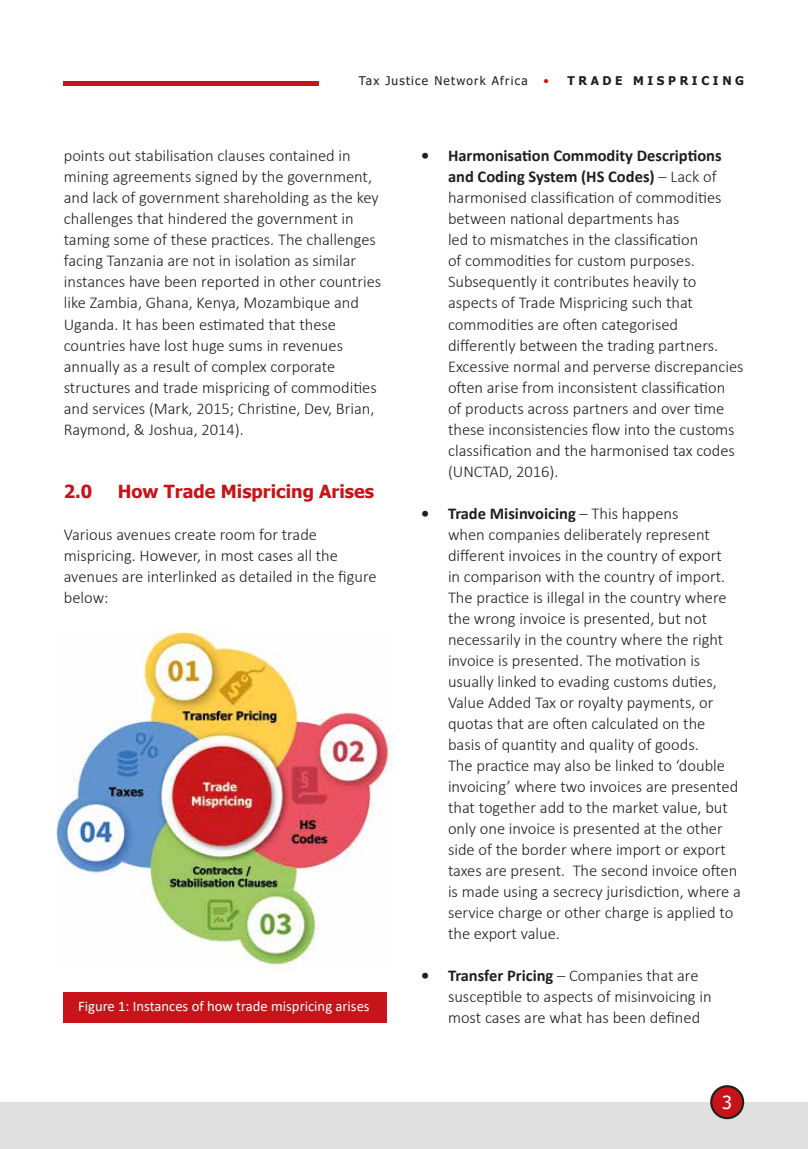
<style>
.page{position:relative;width:808px;height:1149px;background:#fff}
.page>*{position:absolute;margin:0;border:0;box-sizing:border-box;transform-origin:0 0}
.t1{font:700 18px "Tahoma";color:#c7141a}
.t2{font:18px "Tahoma";color:#fff}
.t3{font:300 16.5px/21px "Calibri";color:#1e1f1f}
.t4{font:14.7px "Calibri";color:#fff}
.t5{font:12px "Tahoma";letter-spacing:.1em;color:#1e1f1f}
.t6{font:700 12px "Tahoma";letter-spacing:.3em;color:#1e1f1f}
.s1{font-weight:400;color:#c7141a}
.s2{font-weight:700}
</style>
<div class="page">
<div style="left:0;top:1101px;width:808px;height:47px;background:#e1e0e1"></div>
<svg style="left:710px;top:1084px;width:34px;height:34px"></svg>
<div style="left:712px;top:1086px;width:30px;height:30px;background:#c7141a;border-radius:50%"></div>
<hr style="left:64px;top:81px;width:255px;height:4px;background:#c7141a">
<img style="left:56px;top:631px;width:338px;height:339px">
<div style="left:64px;top:992px;width:323px;height:30px;background:#c7141a"></div>
<p class="t5" style="left:359px;top:72px;width:170px">Tax Justice Network Africa</p>
<p class="t6" style="left:544px;top:72px;width:202px"><span class="s1">•</span> TRADE MISPRICING</p>
<p class="t3" style="left:64px;top:145px;width:319px">points out stabilisation clauses contained in mining agreements signed by the government, and lack of government shareholding as the key challenges that hindered the government in taming some of these practices. The challenges facing Tanzania are not in isolation as similar instances have been reported in other countries like Zambia, Ghana, Kenya, Mozambique and Uganda. It has been estimated that these countries have lost huge sums in revenues annually as a result of complex corporate structures and trade mispricing of commodities and services (Mark, 2015; Christine, Dev, Brian, Raymond, &amp; Joshua, 2014).</p>
<p class="t1" style="left:64px;top:479px;width:30px">2.0</p>
<p class="t1" style="left:118px;top:479px;width:258px">How Trade Mispricing Arises</p>
<p class="t3" style="left:64px;top:524px;width:314px">Various avenues create room for trade mispricing. However, in most cases all the avenues are interlinked as detailed in the figure below:</p>
<p class="t4" style="left:78px;top:995px;width:293px">Figure 1: Instances of how trade mispricing arises</p>
<p class="t3" style="left:448px;top:145px;width:297px;text-indent:-27px"><span class="s2">• Harmonisation Commodity Descriptions and Coding System (HS Codes)</span> – Lack of harmonised classification of commodities between national departments has<br>led to mismatches in the classification<br>of commodities for custom purposes.<br>Subsequently it contributes heavily to aspects of Trade Mispricing such that commodities are often categorised differently between the trading partners.<br>Excessive normal and perverse discrepancies often arise from inconsistent classification<br>of products across partners and over time these inconsistencies flow into the customs classification and the harmonised tax codes (UNCTAD, 2016).</p>
<p class="t3" style="left:448px;top:502px;width:294px;text-indent:-27px"><span class="s2">• Trade Misinvoicing</span> – This happens<br>when companies deliberately represent different invoices in the country of export<br>in comparison with the country of import.<br>The practice is illegal in the country where the wrong invoice is presented, but not necessarily in the country where the right invoice is presented. The motivation is usually linked to evading customs duties, Value Added Tax or royalty payments, or quotas that are often calculated on the basis of quantity and quality of goods.<br>The practice may also be linked to ‘double invoicing’ where two invoices are presented that together add to the market value, but only one invoice is presented at the other side of the border where import or export taxes are present. The second invoice often is made using a secrecy jurisdiction, where a service charge or other charge is applied to the export value.</p>
<p class="t3" style="left:448px;top:964px;width:265px;text-indent:-27px"><span class="s2">• Transfer Pricing</span> – Companies that are susceptible to aspects of misinvoicing in most cases are what has been defined</p>
<p class="t2" style="left:722px;top:1089px;width:11px">3</p>
</div>
